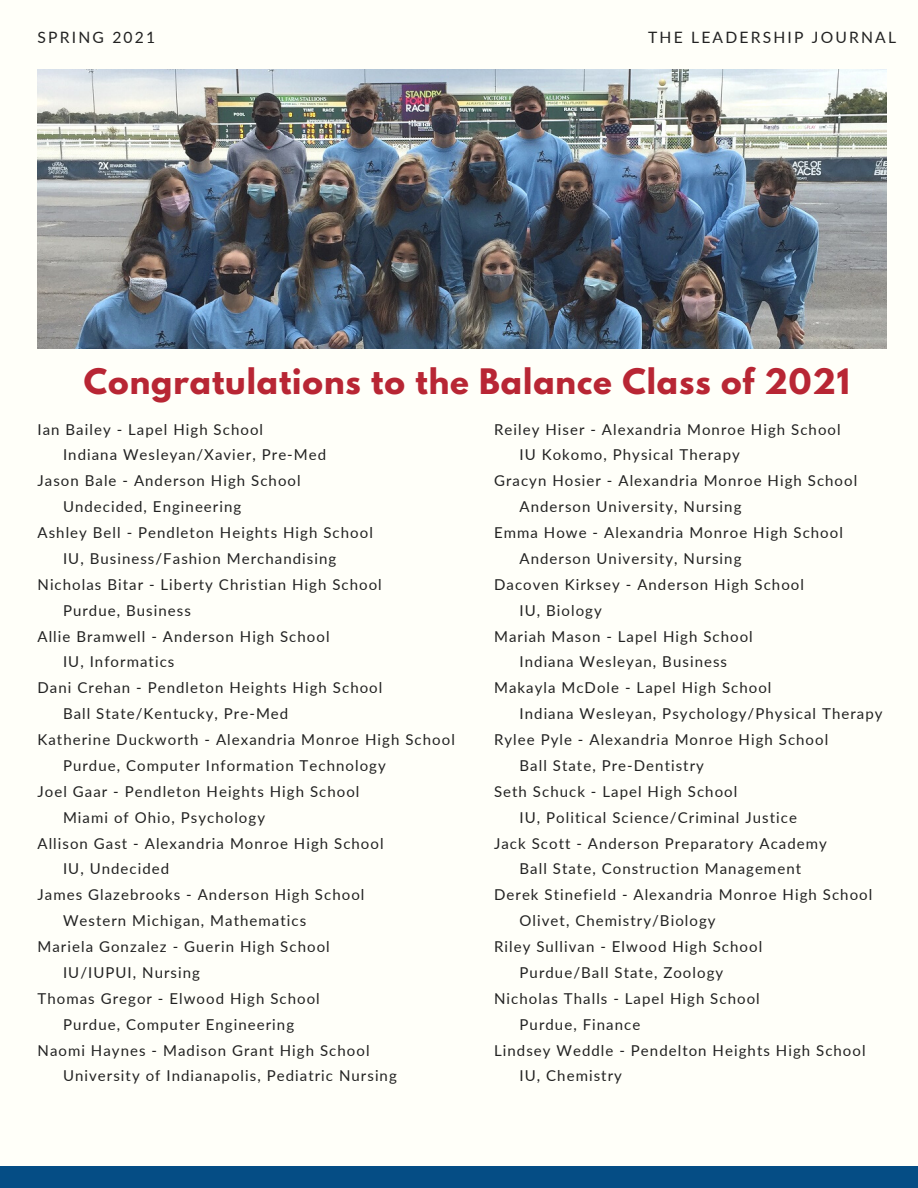
<style>
.page{position:relative;width:918px;height:1188px;background:#fffff9}
.page>*{position:absolute;margin:0;border:0;box-sizing:border-box;transform-origin:0 0}
.t1{font:700 31.2px "League Spartan";letter-spacing:.03em;color:#b82634}
.t2{font:15.6px "Lato";letter-spacing:.14em;color:#222}
.t3{font:15px "Lato";letter-spacing:.07em;color:#222}
</style>
<div class="page">
<div style="left:0;top:1167px;width:918px;height:21px;background:#054d85"></div>
<img style="left:38px;top:69px;width:849px;height:279px">
<p class="t2" style="left:38px;top:28px;width:119px">SPRING 2021</p>
<p class="t2" style="left:648px;top:28px;width:249px">THE LEADERSHIP JOURNAL</p>
<p class="t1" style="left:84px;top:366px;width:767px">Congratulations to the Balance Class of 2021</p>
<p class="t3" style="left:38px;top:420px;width:227px">Ian Bailey - Lapel High School</p>
<p class="t3" style="left:63px;top:446px;width:265px">Indiana Wesleyan/Xavier, Pre-Med</p>
<p class="t3" style="left:38px;top:472px;width:265px">Jason Bale - Anderson High School</p>
<p class="t3" style="left:63px;top:497px;width:180px">Undecided, Engineering</p>
<p class="t3" style="left:38px;top:523px;width:337px">Ashley Bell - Pendleton Heights High School</p>
<p class="t3" style="left:63px;top:549px;width:275px">IU, Business/Fashion Merchandising</p>
<p class="t3" style="left:38px;top:575px;width:346px">Nicholas Bitar - Liberty Christian High School</p>
<p class="t3" style="left:63px;top:601px;width:129px">Purdue, Business</p>
<p class="t3" style="left:38px;top:627px;width:294px">Allie Bramwell - Anderson High School</p>
<p class="t3" style="left:63px;top:653px;width:113px">IU, Informatics</p>
<p class="t3" style="left:38px;top:679px;width:346px">Dani Crehan - Pendleton Heights High School</p>
<p class="t3" style="left:63px;top:704px;width:227px">Ball State/Kentucky, Pre-Med</p>
<p class="t3" style="left:38px;top:730px;width:419px">Katherine Duckworth - Alexandria Monroe High School</p>
<p class="t3" style="left:63px;top:756px;width:324px">Purdue, Computer Information Technology</p>
<p class="t3" style="left:38px;top:782px;width:324px">Joel Gaar - Pendleton Heights High School</p>
<p class="t3" style="left:63px;top:808px;width:204px">Miami of Ohio, Psychology</p>
<p class="t3" style="left:38px;top:834px;width:348px">Allison Gast - Alexandria Monroe High School</p>
<p class="t3" style="left:63px;top:860px;width:108px">IU, Undecided</p>
<p class="t3" style="left:38px;top:886px;width:328px">James Glazebrooks - Anderson High School</p>
<p class="t3" style="left:63px;top:911px;width:245px">Western Michigan, Mathematics</p>
<p class="t3" style="left:38px;top:937px;width:294px">Mariela Gonzalez - Guerin High School</p>
<p class="t3" style="left:63px;top:963px;width:139px">IU/IUPUI, Nursing</p>
<p class="t3" style="left:38px;top:989px;width:284px">Thomas Gregor - Elwood High School</p>
<p class="t3" style="left:63px;top:1015px;width:233px">Purdue, Computer Engineering</p>
<p class="t3" style="left:38px;top:1041px;width:334px">Naomi Haynes - Madison Grant High School</p>
<p class="t3" style="left:63px;top:1067px;width:335px">University of Indianapolis, Pediatric Nursing</p>
<p class="t3" style="left:494px;top:420px;width:348px">Reiley Hiser - Alexandria Monroe High School</p>
<p class="t3" style="left:520px;top:446px;width:222px">IU Kokomo, Physical Therapy</p>
<p class="t3" style="left:494px;top:472px;width:365px">Gracyn Hosier - Alexandria Monroe High School</p>
<p class="t3" style="left:520px;top:497px;width:223px">Anderson University, Nursing</p>
<p class="t3" style="left:494px;top:523px;width:350px">Emma Howe - Alexandria Monroe High School</p>
<p class="t3" style="left:520px;top:549px;width:223px">Anderson University, Nursing</p>
<p class="t3" style="left:494px;top:575px;width:311px">Dacoven Kirksey - Anderson High School</p>
<p class="t3" style="left:520px;top:601px;width:84px">IU, Biology</p>
<p class="t3" style="left:494px;top:627px;width:260px">Mariah Mason - Lapel High School</p>
<p class="t3" style="left:520px;top:653px;width:209px">Indiana Wesleyan, Business</p>
<p class="t3" style="left:494px;top:679px;width:279px">Makayla McDole - Lapel High School</p>
<p class="t3" style="left:520px;top:704px;width:365px">Indiana Wesleyan, Psychology/Physical Therapy</p>
<p class="t3" style="left:494px;top:730px;width:336px">Rylee Pyle - Alexandria Monroe High School</p>
<p class="t3" style="left:520px;top:756px;width:186px">Ball State, Pre-Dentistry</p>
<p class="t3" style="left:494px;top:782px;width:245px">Seth Schuck - Lapel High School</p>
<p class="t3" style="left:520px;top:808px;width:279px">IU, Political Science/Criminal Justice</p>
<p class="t3" style="left:494px;top:834px;width:334px">Jack Scott - Anderson Preparatory Academy</p>
<p class="t3" style="left:520px;top:860px;width:283px">Ball State, Construction Management</p>
<p class="t3" style="left:494px;top:886px;width:380px">Derek Stinefield - Alexandria Monroe High School</p>
<p class="t3" style="left:520px;top:911px;width:198px">Olivet, Chemistry/Biology</p>
<p class="t3" style="left:494px;top:937px;width:270px">Riley Sullivan - Elwood High School</p>
<p class="t3" style="left:520px;top:963px;width:205px">Purdue/Ball State, Zoology</p>
<p class="t3" style="left:494px;top:989px;width:267px">Nicholas Thalls - Lapel High School</p>
<p class="t3" style="left:520px;top:1015px;width:122px">Purdue, Finance</p>
<p class="t3" style="left:494px;top:1041px;width:373px">Lindsey Weddle - Pendelton Heights High School</p>
<p class="t3" style="left:520px;top:1067px;width:104px">IU, Chemistry</p>
</div>
